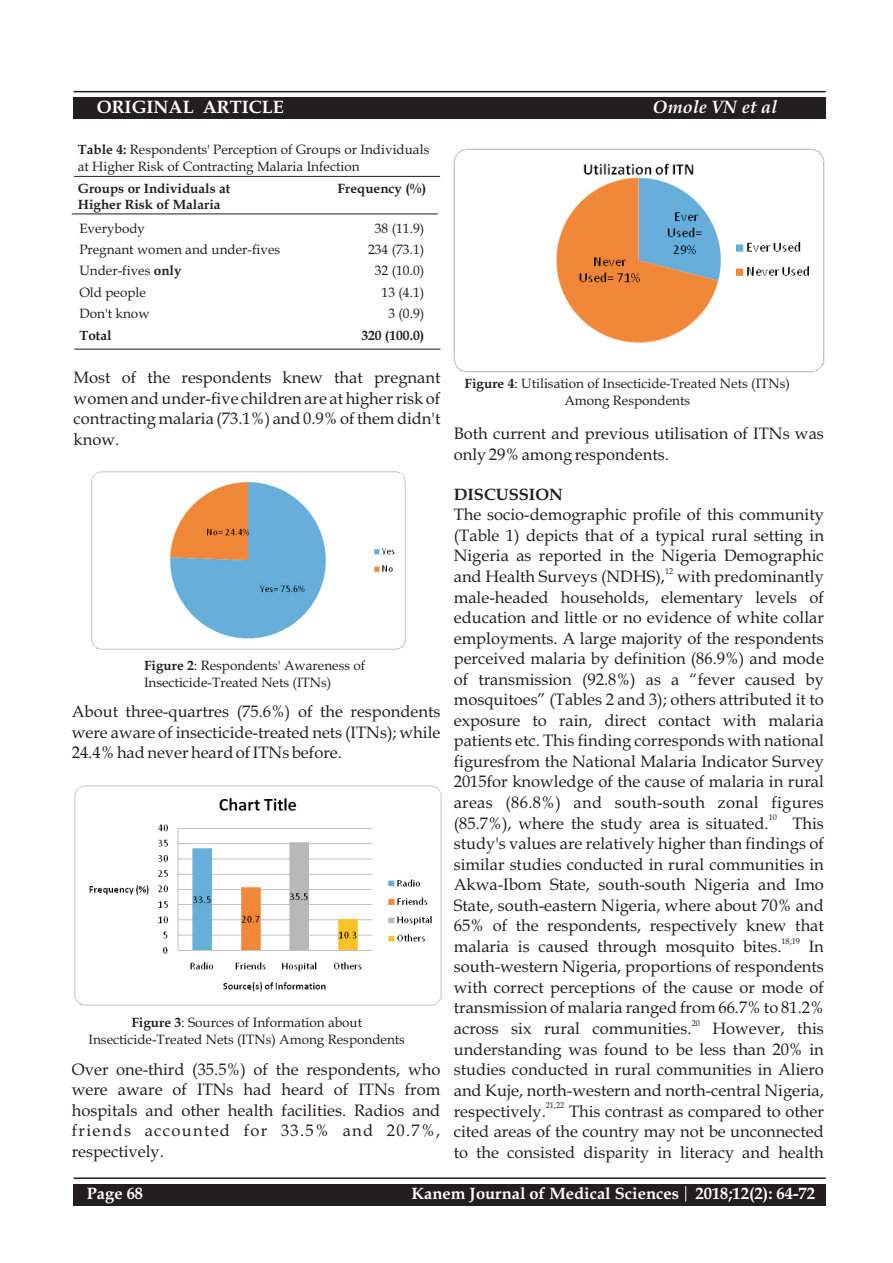
<style>
.page{position:relative;width:893px;height:1263px;background:#fff}
.page>*{position:absolute;margin:0;border:0;box-sizing:border-box;transform-origin:0 0}
.t1{font:700 18px "Book Antiqua";color:#fff}
.t2{font:italic 700 18px "Book Antiqua";color:#fff}
.t3{font:16.5px/20.5px "Book Antiqua";color:#231f20;text-align:justify}
.t4{font:700 16.5px "Book Antiqua";color:#fff}
.t5{font:700 16.5px "Book Antiqua";color:#231f20}
.t6{font:13.5px/16.8px "Book Antiqua";color:#231f20}
.t7{font:700 13.5px/16px "Book Antiqua";color:#231f20}
.t8{font:8.25px "Book Antiqua";color:#231f20}
.s1{font-weight:700}
</style>
<div class="page">
<hr style="left:74px;top:91px;width:752px;height:1px;background:#231f20">
<div style="left:74px;top:97px;width:752px;height:21px;background:#231f20"></div>
<hr style="left:74px;top:1177px;width:752px;height:2px;background:#231f20">
<div style="left:74px;top:1184px;width:752px;height:21px;background:#231f20"></div>
<svg style="left:685px;top:1186px;width:1px;height:15px"></svg>
<hr style="left:74px;top:176px;width:366px;height:1px;background:#231f20">
<hr style="left:74px;top:349px;width:366px;height:1px;background:#231f20">
<hr style="left:72px;top:214px;width:366px;height:1px;background:#231f20">
<img style="left:92px;top:471px;width:314px;height:178px">
<img style="left:74px;top:785px;width:367px;height:221px">
<img style="left:454px;top:149px;width:371px;height:224px">
<p class="t1" style="left:97px;top:100px;width:188px">ORIGINAL ARTICLE</p>
<p class="t2" style="left:653px;top:100px;width:126px">Omole VN et al</p>
<p class="t6" style="left:78px;top:143px;width:353px"><span class="s1">Table 4:</span> Respondents' Perception of Groups or Individuals at Higher Risk of Contracting Malaria Infection</p>
<p class="t7" style="left:78px;top:181px;width:154px">Groups or Individuals at<br>Higher Risk of Malaria</p>
<p class="t7" style="left:338px;top:181px;width:90px">Frequency (%)</p>
<p class="t6" style="left:79px;top:221px;width:67px">Everybody</p>
<p class="t6" style="left:375px;top:221px;width:51px">38 (11.9)</p>
<p class="t6" style="left:79px;top:243px;width:202px">Pregnant women and under-fives</p>
<p class="t6" style="left:368px;top:243px;width:58px">234 (73.1)</p>
<p class="t6" style="left:79px;top:264px;width:104px">Under-fives <span class="s1">only</span></p>
<p class="t6" style="left:375px;top:264px;width:51px">32 (10.0)</p>
<p class="t6" style="left:79px;top:285px;width:68px">Old people</p>
<p class="t6" style="left:382px;top:285px;width:44px">13 (4.1)</p>
<p class="t6" style="left:79px;top:307px;width:72px">Don't know</p>
<p class="t6" style="left:388px;top:307px;width:37px">3 (0.9)</p>
<p class="t7" style="left:79px;top:328px;width:34px">Total</p>
<p class="t7" style="left:361px;top:328px;width:64px">320 (100.0)</p>
<p class="t3" style="left:74px;top:369px;width:368px">Most of the respondents knew that pregnant women and under-five children are at higher risk of contracting malaria (73.1%) and 0.9% of them didn't know.</p>
<p class="t6" style="left:144px;top:659px;width:223px"><span class="s1">Figure 2</span>: Respondents' Awareness of<br>Insecticide-Treated Nets (ITNs)</p>
<p class="t3" style="left:72px;top:703px;width:370px">About three-quartres (75.6%) of the respondents were aware of insecticide-treated nets (ITNs); while 24.4% had never heard of ITNs before.</p>
<p class="t6" style="left:89px;top:1015px;width:318px;text-align:center"><span class="s1">Figure 3</span>: Sources of Information about<br>Insecticide-Treated Nets (ITNs) Among Respondents</p>
<p class="t3" style="left:72px;top:1061px;width:370px">Over one-third (35.5%) of the respondents, who were aware of ITNs had heard of ITNs from hospitals and other health facilities. Radios and friends accounted for 33.5% and 20.7%, respectively.</p>
<p class="t6" style="left:465px;top:377px;width:327px;text-align:center"><span class="s1">Figure 4</span>: Utilisation of Insecticide-Treated Nets (ITNs)<br>Among Respondents</p>
<p class="t3" style="left:454px;top:425px;width:372px">Both current and previous utilisation of ITNs was only 29% among respondents.</p>
<p class="t5" style="left:454px;top:488px;width:111px">DISCUSSION</p>
<p class="t3" style="left:454px;top:506px;width:372px">The socio-demographic profile of this community (Table 1) depicts that of a typical rural setting in Nigeria as reported in the Nigeria Demographic</p>
<p class="t8" style="left:665px;top:568px;width:10px">12</p>
<p class="t3" style="left:454px;top:568px;width:372px">and Health Surveys (NDHS), with predominantly male-headed households, elementary levels of education and little or no evidence of white collar employments. A large majority of the respondents perceived malaria by definition (86.9%) and mode of transmission (92.8%) as a “fever caused by mosquitoes” (Tables 2 and 3); others attributed it to exposure to rain, direct contact with malaria patients etc. This finding corresponds with national figuresfrom the National Malaria Indicator Survey 2015for knowledge of the cause of malaria in rural areas (86.8%) and south-south zonal figures</p>
<p class="t8" style="left:769px;top:814px;width:10px">10</p>
<p class="t3" style="left:454px;top:815px;width:316px">(85.7%), where the study area is situated.</p>
<p class="t3" style="left:454px;top:815px;width:372px;text-indent:339px">This study's values are relatively higher than findings of similar studies conducted in rural communities in Akwa-Ibom State, south-south Nigeria and Imo State, south-eastern Nigeria, where about 70% and 65% of the respondents, respectively knew that</p>
<p class="t8" style="left:781px;top:938px;width:20px">18,19</p>
<p class="t3" style="left:454px;top:938px;width:329px">malaria is caused through mosquito bites.</p>
<p class="t3" style="left:454px;top:938px;width:372px;text-indent:355px">In south-western Nigeria, proportions of respondents with correct perceptions of the cause or mode of transmission of malaria ranged from 66.7% to 81.2%</p>
<p class="t8" style="left:692px;top:1020px;width:10px">20</p>
<p class="t3" style="left:454px;top:1020px;width:239px">across six rural communities.</p>
<p class="t3" style="left:454px;top:1020px;width:372px;text-indent:259px">However, this understanding was found to be less than 20% in studies conducted in rural communities in Aliero and Kuje, north-western and north-central Nigeria,</p>
<p class="t8" style="left:546px;top:1102px;width:20px">21,22</p>
<p class="t3" style="left:454px;top:1103px;width:94px">respectively.</p>
<p class="t3" style="left:454px;top:1103px;width:372px;text-indent:115px">This contrast as compared to other cited areas of the country may not be unconnected to the consisted disparity in literacy and health</p>
<p class="t4" style="left:87px;top:1187px;width:58px">Page 68</p>
<p class="t4" style="left:411px;top:1187px;width:405px">Kanem Journal of Medical Sciences 2018;12(2): 64-72</p>
</div>
